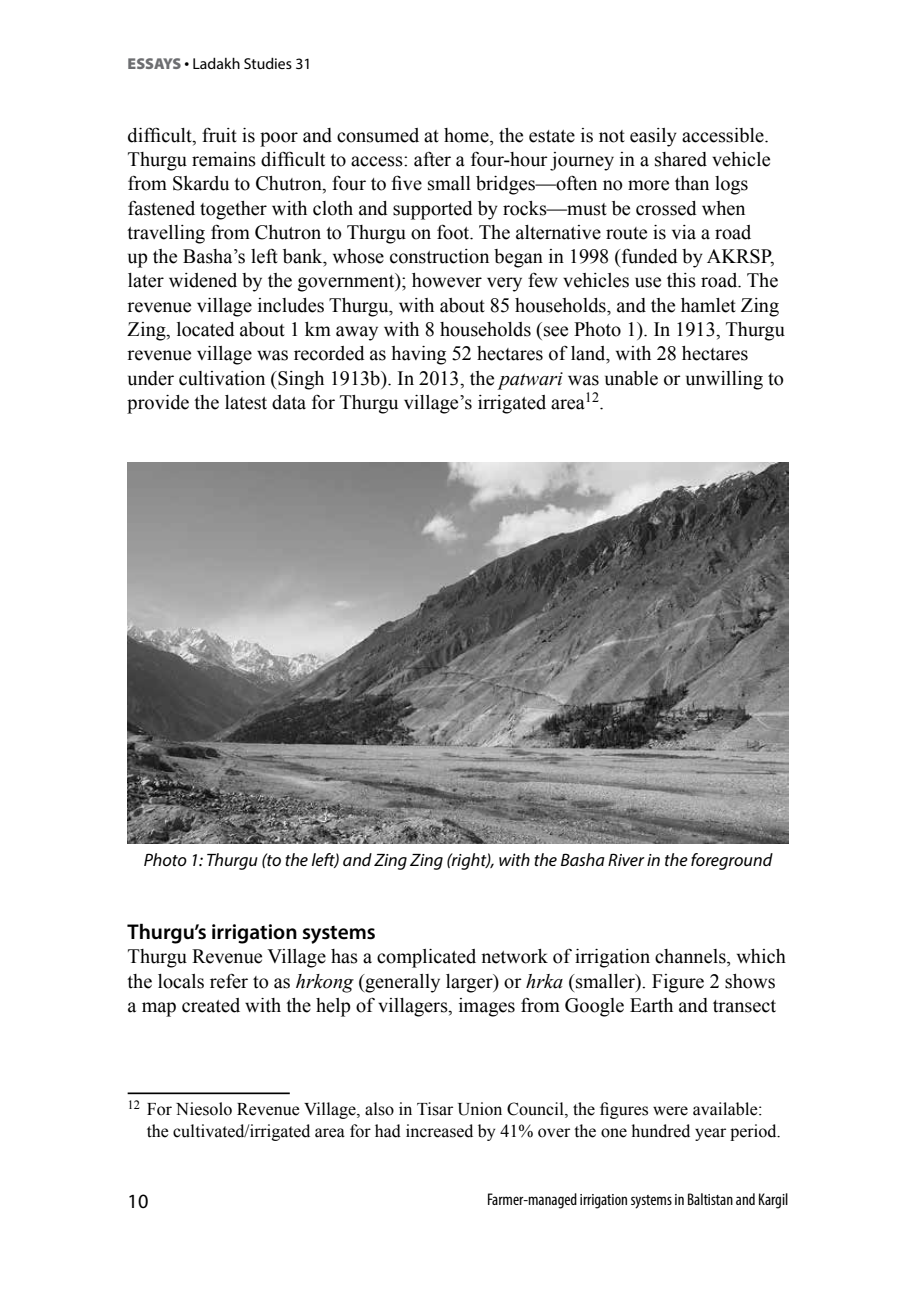
<style>
.page{position:relative;width:916px;height:1296px;background:#fff}
.page>*{position:absolute;margin:0;border:0;box-sizing:border-box;transform-origin:0 0}
.t1{font:600 21.38px "Myriad Pro";color:#000}
.t2{font:20.25px/24.3px "Times New Roman";color:#000}
.t3{font:20.25px "Myriad Pro";color:#000}
.t4{font:18px/21.6px "Times New Roman";color:#000}
.t5{font:italic 18px "Myriad Pro";color:#000}
.t6{font:condensed 16.88px "Myriad Pro";color:#000}
.t7{font:15.75px "Myriad Pro";color:#000}
.s1{font-weight:900;color:#6d6e71}
.s2{font-weight:900}
.s3{font-style:italic}
</style>
<div class="page">
<img style="left:128px;top:463px;width:660px;height:381px">
<hr style="left:128px;top:1093px;width:162px;height:1px;background:#000">
<p class="t7" style="left:128px;top:54px;width:185px"><span class="s1">ESSAYS</span> <span class="s2">·</span> Ladakh Studies 31</p>
<p class="t2" style="left:128px;top:122px;width:658px">difficult, fruit is poor and consumed at home, the estate is not easily accessible.<br>Thurgu remains difficult to access: after a four-hour journey in a shared vehicle from Skardu to Chutron, four to five small bridges—often no more than logs fastened together with cloth and supported by rocks—must be crossed when travelling from Chutron to Thurgu on foot. The alternative route is via a road<br>up the Basha’s left bank, whose construction began in 1998 (funded by AKRSP, later widened by the government); however very few vehicles use this road. The revenue village includes Thurgu, with about 85 households, and the hamlet Zing Zing, located about 1 km away with 8 households (see Photo 1). In 1913, Thurgu revenue village was recorded as having 52 hectares of land, with 28 hectares under cultivation (Singh 1913b). In 2013, the <span class="s3">patwari</span> was unable or unwilling to provide the latest data for Thurgu village’s irrigated area<sup>12</sup>.</p>
<p class="t5" style="left:144px;top:849px;width:629px">Photo 1: Thurgu (to the left) and Zing Zing (right), with the Basha River in the foreground</p>
<p class="t1" style="left:128px;top:918px;width:249px">Thurgu’s irrigation systems</p>
<p class="t2" style="left:128px;top:944px;width:659px">Thurgu Revenue Village has a complicated network of irrigation channels, which the locals refer to as <span class="s3">hrkong</span> (generally larger) or <span class="s3">hrka</span> (smaller). Figure 2 shows a map created with the help of villagers, images from Google Earth and transect</p>
<p class="t4" style="left:147px;top:1098px;width:635px;text-indent:-19px"><sup>12</sup> For Niesolo Revenue Village, also in Tisar Union Council, the figures were available: the cultivated/irrigated area for had increased by 41% over the one hundred year period.</p>
<p class="t3" style="left:128px;top:1189px;width:22px">10</p>
<p class="t6" style="left:487px;top:1190px;width:303px">Farmer-managed irrigation systems in Baltistan and Kargil</p>
</div>
